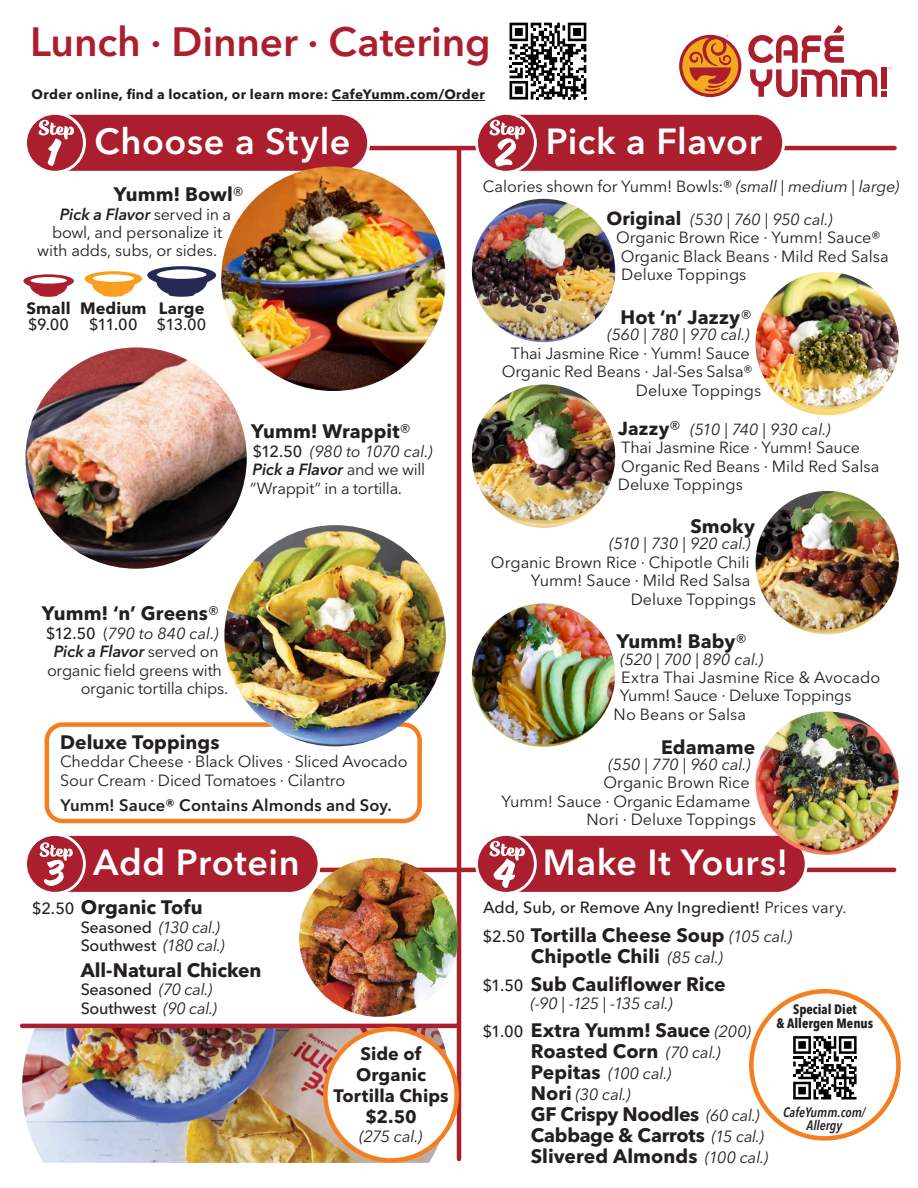
<style>
.page{position:relative;width:918px;height:1188px;background:#fff}
.page>*{position:absolute;margin:0;border:0;box-sizing:border-box;transform-origin:0 0}
.t1{font:600 40.5px "Avenir Next LT Pro";letter-spacing:-.005em;color:#aa1e2e}
.t2{font:600 36px "Avenir Next LT Pro";letter-spacing:.015em;color:#fff}
.t3{font:700 19.35px/21px "Avenir Next LT Pro";color:#231f20}
.t4{font:700 17.85px/21px "Avenir Next LT Pro";color:#231f20;text-align:center}
.t5{font:600 16.5px "Avenir Next LT Pro";letter-spacing:.01em;color:#231f20}
.t6{font:700 16.35px "Avenir Next LT Pro";letter-spacing:.01em;color:#231f20}
.t7{font:16.2px/18.5px "Avenir Next LT Pro";letter-spacing:-.005em;color:#231f20}
.t8{font:italic 16.2px/18.5px "Avenir Next LT Pro";letter-spacing:-.015em;color:#231f20}
.t9{font:500 16.2px/18.5px "Avenir Next LT Pro";letter-spacing:-.005em;color:#231f20}
.t10{font:italic 600 16.2px "Avenir Next LT Pro";letter-spacing:-.01em;color:#231f20}
.t11{font:italic 16.05px "Avenir Next LT Pro";letter-spacing:-.005em;color:#231f20}
.t12{font:500 16.05px "Avenir Next LT Pro";letter-spacing:.015em;color:#231f20}
.t13{font:700 13.5px "Avenir Next LT Pro";letter-spacing:.025em;color:#231f20}
.t14{font:700 condensed 13.5px/13.5px "Avenir Next LT Pro";color:#231f20;text-align:center}
.t15{font:italic 600 condensed 13.5px/13.5px "Avenir Next LT Pro";color:#231f20;text-align:center}
.s1{font-weight:400}
.s2{font-weight:400;font-style:normal}
.s3{font-weight:500;font-style:normal}
.s4{font-weight:600;font-style:italic}
.s5{font-style:normal}
.s6{font-style:italic}
.s7{font-weight:700;font-style:normal;font-size:18.75px}
.s8{font-style:normal;font-size:19.65px}
.s9{font-weight:500;font-size:16.2px}
.s10{font-weight:400;font-style:italic}
.s11{font-weight:400;font-style:italic;font-size:16.2px}
.s12{font-weight:700;font-style:normal;font-size:19.35px}
</style>
<div class="page">
<hr style="left:331px;top:146px;width:564px;height:4px;background:#aa1e2e">
<svg style="left:27px;top:114px;width:343px;height:57px;background:#b13341"></svg>
<img style="left:22px;top:1028px;width:292px;height:135px">
<hr style="left:312px;top:868px;width:582px;height:4px;background:#aa1e2e">
<hr style="left:332px;top:100px;width:153px;height:1px;background:#231f20">
<svg style="left:679px;top:35px;width:62px;height:62px"></svg>
<svg style="left:682px;top:35px;width:56px;height:59px;background:#d87d41"></svg>
<svg style="left:748px;top:25px;width:143px;height:72px"></svg>
<img style="left:756px;top:491px;width:143px;height:143px;border-radius:72px">
<img style="left:472px;top:199px;width:143px;height:143px;border-radius:72px">
<img style="left:472px;top:603px;width:143px;height:144px;border-radius:72px">
<img style="left:25px;top:347px;width:222px;height:222px;border-radius:111px">
<svg style="left:102px;top:293px;width:22px;height:4px"></svg>
<svg style="left:169px;top:292px;width:25px;height:5px"></svg>
<svg style="left:85px;top:266px;width:131px;height:30px"></svg>
<div style="left:157px;top:269px;width:50px;height:10px;background:#fff;border-radius:50%"></div>
<svg style="left:39px;top:293px;width:19px;height:4px"></svg>
<svg style="left:23px;top:274px;width:51px;height:22px"></svg>
<div style="left:30px;top:277px;width:37px;height:7px;background:#fff;border-radius:50%"></div>
<img style="left:472px;top:384px;width:143px;height:144px;border-radius:72px">
<img style="left:756px;top:272px;width:143px;height:143px;border-radius:72px">
<svg style="left:510px;top:23px;width:76px;height:76px"></svg>
<hr style="left:457px;top:150px;width:4px;height:1009px;background:#aa1e2e">
<img style="left:299px;top:858px;width:159px;height:159px;border-radius:79px">
<svg style="left:45px;top:722px;width:377px;height:101px"></svg>
<img style="left:224px;top:525px;width:222px;height:221px;border-radius:111px">
<img style="left:221px;top:166px;width:225px;height:225px;border-radius:112px">
<img style="left:756px;top:711px;width:143px;height:144px;border-radius:72px">
<hr style="left:22px;top:1024px;width:437px;height:4px;background:#aa1e2e">
<svg style="left:314px;top:1027px;width:148px;height:136px"></svg>
<div style="left:749px;top:989px;width:152px;height:152px;border:4px solid #f57e21;border-radius:50%"></div>
<svg style="left:793px;top:1036px;width:64px;height:63px"></svg>
<svg style="left:475px;top:833px;width:333px;height:59px"></svg>
<svg style="left:27px;top:835px;width:294px;height:60px;background:#b7404e"></svg>
<svg style="left:475px;top:114px;width:310px;height:57px;background:#b43846"></svg>
<h1 class="t1" style="left:30px;top:17px;width:462px">Lunch · Dinner · Catering</h1>
<p class="t13" style="left:32px;top:86px;width:455px">Order online, find a location, or learn more: CafeYumm.com/Order</p>
<h2 class="t2" style="left:95px;top:120px;width:257px">Choose a Style</h2>
<h2 class="t2" style="left:546px;top:120px;width:218px">Pick a Flavor</h2>
<p class="t3" style="left:114px;top:184px;width:132px">Yumm! Bowl<span class="s1">®</span></p>
<p class="t10" style="left:60px;top:204px;width:173px">Pick a Flavor <span class="s2">served in a</span></p>
<p class="t7" style="left:52px;top:223px;width:172px">bowl, and personalize it</p>
<p class="t7" style="left:37px;top:242px;width:182px">with adds, subs, or sides.</p>
<p class="t6" style="left:27px;top:298px;width:46px">Small</p>
<p class="t12" style="left:28px;top:315px;width:42px">$9.00</p>
<p class="t6" style="left:80px;top:298px;width:68px">Medium</p>
<p class="t12" style="left:89px;top:315px;width:50px">$11.00</p>
<p class="t6" style="left:159px;top:298px;width:47px">Large</p>
<p class="t12" style="left:157px;top:315px;width:51px">$13.00</p>
<p class="t3" style="left:251px;top:421px;width:162px">Yumm! Wrappit<span class="s1">®</span></p>
<p class="t11" style="left:253px;top:442px;width:181px"><span class="s3">$12.50</span> (980 to 1070 cal.)</p>
<p class="t7" style="left:250px;top:460px;width:177px"><span class="s4">Pick a Flavor</span> and we will “Wrappit” in a tortilla.</p>
<p class="t3" style="left:42px;top:603px;width:179px">Yumm! ‘n’ Greens<span class="s1">®</span></p>
<p class="t11" style="left:46px;top:624px;width:174px"><span class="s3">$12.50</span> <span class="s5">(</span>790 to 840 cal.)</p>
<p class="t10" style="left:54px;top:642px;width:167px">Pick a Flavor <span class="s2">served on</span></p>
<p class="t7" style="left:47px;top:661px;width:176px">organic field greens with</p>
<p class="t7" style="left:81px;top:679px;width:149px">organic tortilla chips.</p>
<p class="t3" style="left:60px;top:731px;width:161px">Deluxe Toppings</p>
<p class="t7" style="left:60px;top:752px;width:349px">Cheddar Cheese · Black Olives · Sliced Avocado<br>Sour Cream · Diced Tomatoes · Cilantro</p>
<p class="t5" style="left:61px;top:796px;width:333px">Yumm! Sauce® Contains Almonds and Soy.</p>
<p class="t7" style="left:483px;top:177px;width:418px">Calories shown for Yumm! Bowls:® <span class="s6">(small | medium | large)</span></p>
<p class="t11" style="left:606px;top:210px;width:228px"><span class="s7">Original</span> (530 | 760 | 950 cal.)</p>
<p class="t7" style="left:616px;top:228px;width:274px">Organic Brown Rice · Yumm! Sauce®<br>Organic Black Beans · Mild Red Salsa<br>Deluxe Toppings</p>
<p class="t3" style="left:621px;top:307px;width:133px">Hot ‘n’ Jazzy<span class="s1">®</span></p>
<p class="t11" style="left:607px;top:325px;width:144px">(560 | 780 | 970 cal.)</p>
<p class="t7" style="left:511px;top:344px;width:240px">Thai Jasmine Rice · Yumm! Sauce</p>
<p class="t7" style="left:502px;top:362px;width:253px">Organic Red Beans · Jal-Ses Salsa®</p>
<p class="t7" style="left:636px;top:381px;width:127px">Deluxe Toppings</p>
<p class="t11" style="left:618px;top:420px;width:214px"><span class="s7">Jazzy</span><span class="s8">®</span> (510 | 740 | 930 cal.)</p>
<p class="t7" style="left:618px;top:438px;width:263px">Thai Jasmine Rice · Yumm! Sauce<br>Organic Red Beans · Mild Red Salsa<br>Deluxe Toppings</p>
<p class="t3" style="left:690px;top:516px;width:66px">Smoky</p>
<p class="t11" style="left:610px;top:534px;width:143px">(510 | 730 | 920 cal.)</p>
<p class="t7" style="left:491px;top:553px;width:260px">Organic Brown Rice · Chipotle Chili</p>
<p class="t7" style="left:531px;top:571px;width:221px">Yumm! Sauce · Mild Red Salsa</p>
<p class="t7" style="left:631px;top:590px;width:127px">Deluxe Toppings</p>
<p class="t3" style="left:616px;top:631px;width:132px">Yumm! Baby<span class="s1">®</span></p>
<p class="t11" style="left:620px;top:649px;width:144px">(520 | 700 | 890 cal.)</p>
<p class="t7" style="left:621px;top:668px;width:261px">Extra Thai Jasmine Rice &amp; Avocado</p>
<p class="t7" style="left:620px;top:686px;width:233px">Yumm! Sauce · Deluxe Toppings</p>
<p class="t7" style="left:614px;top:705px;width:134px">No Beans or Salsa</p>
<p class="t3" style="left:661px;top:736px;width:96px">Edamame</p>
<p class="t11" style="left:609px;top:755px;width:143px">(550 | 770 | 960 cal.)</p>
<p class="t7" style="left:603px;top:773px;width:148px">Organic Brown Rice</p>
<p class="t7" style="left:501px;top:792px;width:251px">Yumm! Sauce · Organic Edamame</p>
<p class="t7" style="left:587px;top:810px;width:171px">Nori · Deluxe Toppings</p>
<h2 class="t2" style="left:93px;top:841px;width:208px">Add Protein</h2>
<h2 class="t2" style="left:543px;top:841px;width:247px">Make It Yours!</h2>
<p class="t3" style="left:32px;top:897px;width:172px"><span class="s9">$2.50</span> Organic Tofu</p>
<p class="t8" style="left:81px;top:918px;width:146px"><span class="s3">Seasoned</span> (130 cal.)<br><span class="s3">Southwest</span> (180 cal.)</p>
<p class="t3" style="left:81px;top:959px;width:182px">All-Natural Chicken</p>
<p class="t9" style="left:81px;top:980px;width:138px">Seasoned <span class="s10">(70 cal.)<br></span>Southwest <span class="s10">(90 cal.)</span></p>
<p class="t4" style="left:333px;top:1043px;width:117px">Side of<br>Organic<br>Tortilla Chips $2.50</p>
<p class="t8" style="left:360px;top:1127px;width:64px">(275 cal.)</p>
<p class="t9" style="left:483px;top:899px;width:365px">Add, Sub, or Remove Any Ingredient! <span class="s1">Prices vary.</span></p>
<p class="t3" style="left:531px;top:924px;width:263px;text-indent:-48px"><span class="s9">$2.50</span> Tortilla Cheese Soup <span class="s11">(105 cal.)<br></span>Chipotle Chili <span class="s11">(85 cal.)</span></p>
<p class="t3" style="left:483px;top:974px;width:244px"><span class="s9">$1.50</span> Sub Cauliflower Rice</p>
<p class="t8" style="left:531px;top:994px;width:143px">(-90 | -125 | -135 cal.)</p>
<p class="t3" style="left:531px;top:1019px;width:222px;text-indent:-48px"><span class="s9">$1.00</span> Extra Yumm! Sauce <span class="s11">(200)<br></span>Roasted Corn <span class="s11">(70 cal.)</span></p>
<p class="t8" style="left:531px;top:1062px;width:142px;line-height:21px"><span class="s12">Pepitas</span> (100 cal.)<br><span class="s12">Nori</span> (30 cal.)</p>
<p class="t3" style="left:531px;top:1103px;width:239px">GF Crispy Noodles <span class="s11">(60 cal.)<br></span>Cabbage &amp; Carrots <span class="s11">(15 cal.)<br></span>Slivered Almonds <span class="s11">(100 cal.)</span></p>
<p class="t14" style="left:776px;top:1003px;width:98px">Special Diet<br>&amp; Allergen Menus</p>
<p class="t15" style="left:783px;top:1105px;width:84px">CafeYumm.com/<br>Allergy</p>
</div>
